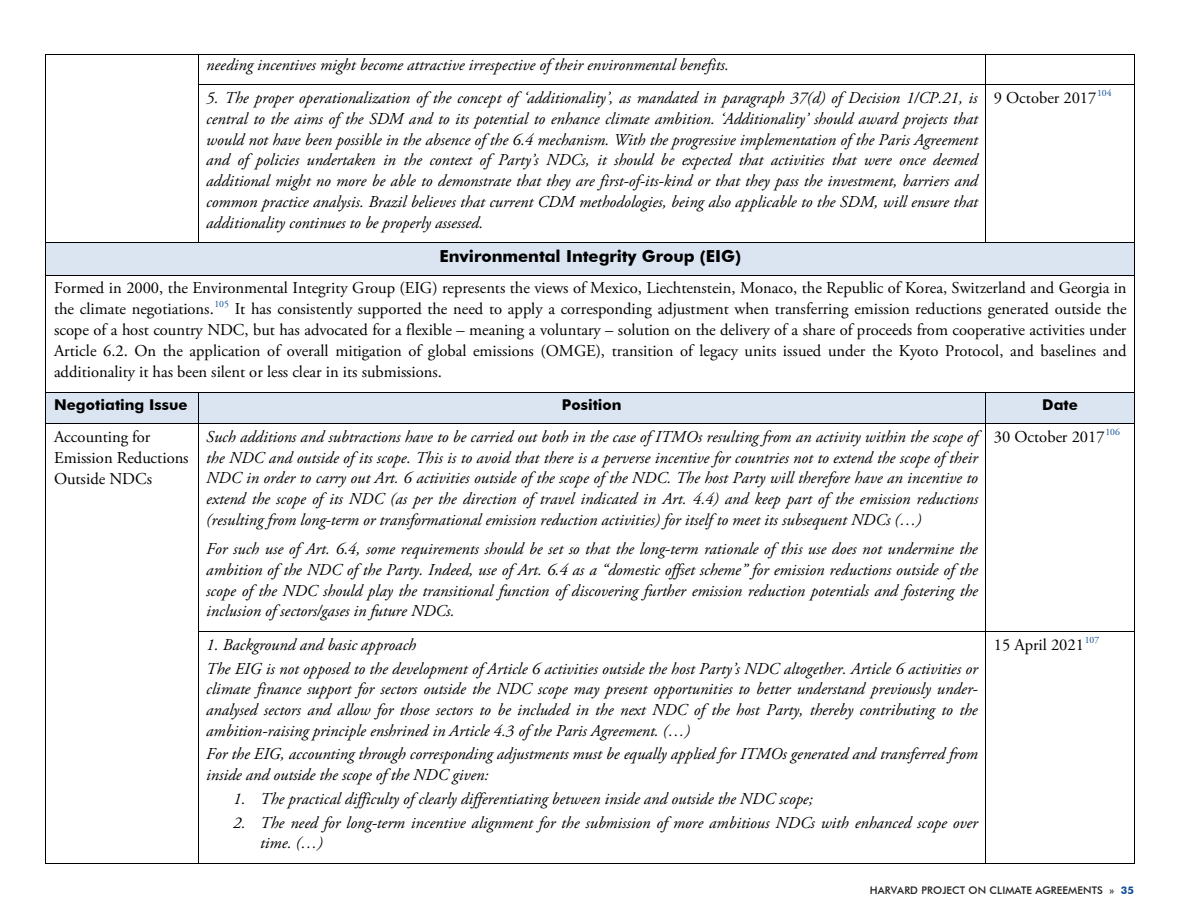
<style>
.page{position:relative;width:1188px;height:918px;background:#fff}
.page>*{position:absolute;margin:0;border:0;box-sizing:border-box;transform-origin:0 0}
.t1{font:italic 16.5px/20.7px "Adobe Garamond Pro";color:#000;text-align:justify}
.t2{font:16.5px/21px "Adobe Garamond Pro";color:#000;text-align:center}
.t3{font:700 15px "Futura BT";color:#000}
.t4{font:500 10.5px "Futura BT";letter-spacing:.01em;color:#231f20}
.s1{font-family:"Futura BT";font-weight:700}
.s2{font-weight:700;color:#124c99}
</style>
<div class="page">
<hr style="left:46px;top:54px;width:152px;height:1px;background:#000">
<hr style="left:199px;top:54px;width:786px;height:1px;background:#000">
<hr style="left:986px;top:54px;width:148px;height:1px;background:#000">
<svg style="left:198px;top:54px;width:1px;height:31px"></svg>
<hr style="left:199px;top:84px;width:786px;height:1px;background:#000">
<svg style="left:985px;top:54px;width:1px;height:31px"></svg>
<hr style="left:986px;top:84px;width:148px;height:1px;background:#000">
<svg style="left:1134px;top:54px;width:1px;height:31px"></svg>
<hr style="left:46px;top:85px;width:1px;height:157px;background:#000">
<hr style="left:198px;top:85px;width:1px;height:157px;background:#000">
<hr style="left:985px;top:85px;width:1px;height:157px;background:#000">
<hr style="left:1134px;top:85px;width:1px;height:157px;background:#000">
<div style="left:46px;top:243px;width:8px;height:32px;background:#dbe5f1"></div>
<div style="left:1126px;top:243px;width:8px;height:32px;background:#dbe5f1"></div>
<div style="left:54px;top:243px;width:1072px;height:32px;background:#dbe5f1"></div>
<hr style="left:46px;top:242px;width:152px;height:1px;background:#000">
<hr style="left:199px;top:242px;width:786px;height:1px;background:#000">
<hr style="left:986px;top:242px;width:148px;height:1px;background:#000">
<hr style="left:46px;top:243px;width:1px;height:32px;background:#000">
<hr style="left:1134px;top:243px;width:1px;height:32px;background:#000">
<hr style="left:46px;top:275px;width:1088px;height:1px;background:#000">
<hr style="left:46px;top:275px;width:1px;height:117px;background:#000">
<hr style="left:1134px;top:275px;width:1px;height:117px;background:#000">
<div style="left:46px;top:393px;width:8px;height:30px;background:#dbe5f1"></div>
<div style="left:190px;top:393px;width:8px;height:30px;background:#dbe5f1"></div>
<div style="left:54px;top:393px;width:136px;height:30px;background:#dbe5f1"></div>
<div style="left:199px;top:393px;width:7px;height:30px;background:#dbe5f1"></div>
<div style="left:978px;top:393px;width:7px;height:30px;background:#dbe5f1"></div>
<div style="left:206px;top:393px;width:772px;height:30px;background:#dbe5f1"></div>
<div style="left:986px;top:393px;width:8px;height:30px;background:#dbe5f1"></div>
<div style="left:1126px;top:393px;width:8px;height:30px;background:#dbe5f1"></div>
<div style="left:994px;top:393px;width:132px;height:30px;background:#dbe5f1"></div>
<hr style="left:46px;top:392px;width:152px;height:1px;background:#000">
<hr style="left:199px;top:392px;width:786px;height:1px;background:#000">
<hr style="left:986px;top:392px;width:148px;height:1px;background:#000">
<hr style="left:46px;top:393px;width:1px;height:30px;background:#000">
<hr style="left:198px;top:393px;width:1px;height:30px;background:#000">
<hr style="left:985px;top:393px;width:1px;height:30px;background:#000">
<hr style="left:1134px;top:393px;width:1px;height:30px;background:#000">
<hr style="left:46px;top:423px;width:152px;height:1px;background:#000">
<hr style="left:199px;top:423px;width:786px;height:1px;background:#000">
<hr style="left:986px;top:423px;width:148px;height:1px;background:#000">
<hr style="left:46px;top:424px;width:1px;height:207px;background:#000">
<hr style="left:198px;top:424px;width:1px;height:207px;background:#000">
<hr style="left:985px;top:424px;width:1px;height:207px;background:#000">
<hr style="left:1134px;top:424px;width:1px;height:207px;background:#000">
<hr style="left:199px;top:631px;width:786px;height:1px;background:#000">
<hr style="left:986px;top:631px;width:148px;height:1px;background:#000">
<hr style="left:46px;top:632px;width:1px;height:231px;background:#000">
<hr style="left:46px;top:863px;width:152px;height:1px;background:#000">
<hr style="left:198px;top:632px;width:1px;height:231px;background:#000">
<hr style="left:199px;top:863px;width:786px;height:1px;background:#000">
<hr style="left:985px;top:632px;width:1px;height:231px;background:#000">
<hr style="left:986px;top:863px;width:148px;height:1px;background:#000">
<hr style="left:1134px;top:632px;width:1px;height:231px;background:#000">
<p class="t1" style="left:206px;top:55px;width:524px">needing incentives might become attractive irrespective of their environmental benefits.</p>
<p class="t1" style="left:206px;top:88px;width:773px">5. The proper operationalization of the concept of ‘additionality’, as mandated in paragraph 37(d) of Decision 1/CP.21, is central to the aims of the SDM and to its potential to enhance climate ambition. ‘Additionality’ should award projects that would not have been possible in the absence of the 6.4 mechanism. With the progressive implementation of the Paris Agreement and of policies undertaken in the context of Party’s NDCs, it should be expected that activities that were once deemed additional might no more be able to demonstrate that they are first-of-its-kind or that they pass the investment, barriers and common practice analysis. Brazil believes that current CDM methodologies, being also applicable to the SDM, will ensure that additionality continues to be properly assessed.</p>
<p class="t2" style="left:994px;top:88px;width:119px">9 October 2017<sup>104</sup></p>
<p class="t2" style="left:54px;top:241px;width:1074px;line-height:31.8px"><span class="s1">Environmental Integrity Group (EIG)<br></span>Formed in 2000, the Environmental Integrity Group (EIG) represents the views of Mexico, Liechtenstein, Monaco, the Republic of Korea, Switzerland and Georgia in</p>
<p class="t2" style="left:54px;top:299px;width:1074px;text-align:justify">the climate negotiations.<sup>105</sup> It has consistently supported the need to apply a corresponding adjustment when transferring emission reductions generated outside the scope of a host country NDC, but has advocated for a flexible – meaning a voluntary – solution on the delivery of a share of proceeds from cooperative activities under Article 6.2. On the application of overall mitigation of global emissions (OMGE), transition of legacy units issued under the Kyoto Protocol, and baselines and additionality it has been silent or less clear in its submissions.</p>
<p class="t3" style="left:54px;top:396px;width:135px">Negotiating Issue</p>
<p class="t3" style="left:562px;top:396px;width:61px">Position</p>
<p class="t3" style="left:1042px;top:396px;width:37px">Date</p>
<p class="t2" style="left:54px;top:427px;width:136px;text-align:left">Accounting for<br>Emission Reductions<br>Outside NDCs</p>
<p class="t1" style="left:206px;top:427px;width:773px">Such additions and subtractions have to be carried out both in the case of ITMOs resulting from an activity within the scope of the NDC and outside of its scope. This is to avoid that there is a perverse incentive for countries not to extend the scope of their NDC in order to carry out Art. 6 activities outside of the scope of the NDC. The host Party will therefore have an incentive to extend the scope of its NDC (as per the direction of travel indicated in Art. 4.4) and keep part of the emission reductions (resulting from long-term or transformational emission reduction activities) for itself to meet its subsequent NDCs (…)</p>
<p class="t1" style="left:206px;top:539px;width:773px">For such use of Art. 6.4, some requirements should be set so that the long-term rationale of this use does not undermine the ambition of the NDC of the Party. Indeed, use of Art. 6.4 as a “domestic offset scheme” for emission reductions outside of the scope of the NDC should play the transitional function of discovering further emission reduction potentials and fostering the inclusion of sectors/gases in future NDCs.</p>
<p class="t2" style="left:994px;top:427px;width:128px">30 October 2017<sup>106</sup></p>
<p class="t1" style="left:206px;top:633px;width:773px;line-height:23.5px">1. Background and basic approach<br>The EIG is not opposed to the development of Article 6 activities outside the host Party’s NDC altogether. Article 6 activities or</p>
<p class="t1" style="left:206px;top:679px;width:773px">climate finance support for sectors outside the NDC scope may present opportunities to better understand previously under&shy;analysed sectors and allow for those sectors to be included in the next NDC of the host Party, thereby contributing to the ambition-raising principle enshrined in Article 4.3 of the Paris Agreement. (…)</p>
<p class="t1" style="left:206px;top:744px;width:773px">For the EIG, accounting through corresponding adjustments must be equally applied for ITMOs generated and transferred from inside and outside the scope of the NDC given:</p>
<p class="t1" style="left:233px;top:789px;width:581px">1. The practical difficulty of clearly differentiating between inside and outside the NDC scope;</p>
<p class="t1" style="left:260px;top:813px;width:719px;text-indent:-27px">2. The need for long-term incentive alignment for the submission of more ambitious NDCs with enhanced scope over time. (…)</p>
<p class="t2" style="left:994px;top:635px;width:107px">15 April 2021<sup>107</sup></p>
<p class="t4" style="left:870px;top:884px;width:266px">HARVARD PROJECT ON CLIMATE AGREEMENTS » <span class="s2">35</span></p>
</div>
